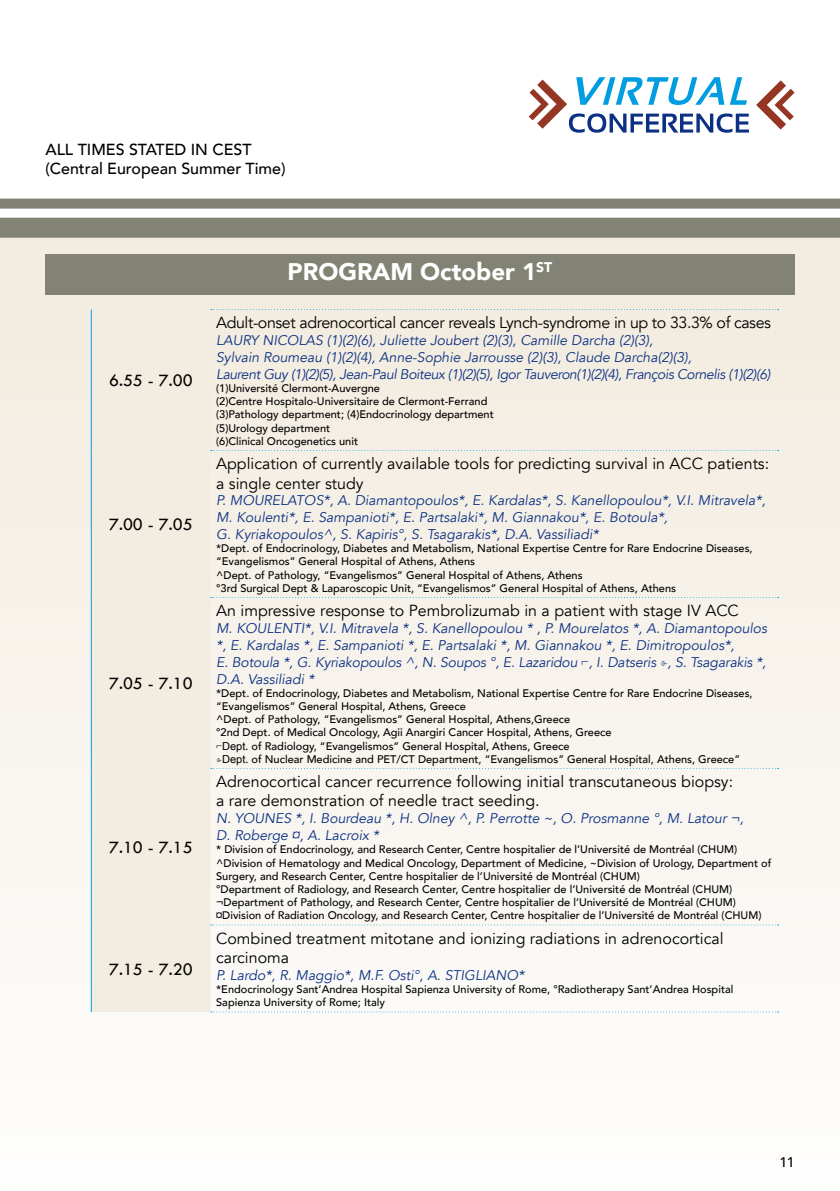
<style>
.page{position:relative;width:840px;height:1191px;background:#fff}
.page>*{position:absolute;margin:0;border:0;box-sizing:border-box;transform-origin:0 0}
.t1{font:900 24px "Avenir";color:#fff}
.t2{font:18px "Tw Cen";color:#000}
.t3{font:16px/19.2px "Avenir";color:#000}
.t4{font:16px "Avenir";letter-spacing:-.025em;color:#000}
.t5{font:500 16px/19.2px "Avenir";color:#000}
.t6{font:italic 14px/16.8px "Avenir";color:#0c3183}
.t7{font:500 14px "Avenir";color:#000}
.t8{font:500 11px/13.2px "Avenir";color:#000}
.s1{font-family:"Arial Unicode MS";font-style:normal}
.s2{font-family:"Arial Unicode MS";font-weight:400}
</style>
<div class="page">
<div style="left:0;top:228px;width:839px;height:963px;background:linear-gradient(to bottom,#f1eadd,#fefefd)"></div>
<svg style="left:756px;top:80px;width:38px;height:50px"></svg>
<svg style="left:528px;top:77px;width:220px;height:56px"></svg>
<div style="left:0;top:199px;width:839px;height:10px;background:#818174"></div>
<div style="left:0;top:218px;width:839px;height:20px;background:#838375"></div>
<div style="left:45px;top:254px;width:749px;height:41px;background:#838375"></div>
<div style="left:92px;top:309px;width:118px;height:703px;background:#f3ece0"></div>
<hr style="left:91px;top:309px;width:1px;height:141px;background:#009ee1">
<hr style="left:91px;top:450px;width:1px;height:147px;background:#009ee1">
<hr style="left:91px;top:597px;width:1px;height:171px;background:#009ee1">
<hr style="left:91px;top:768px;width:1px;height:157px;background:#009ee1">
<hr style="left:91px;top:925px;width:1px;height:87px;background:#009ee1">
<svg style="left:211px;top:309px;width:567px;height:1px"></svg>
<svg style="left:211px;top:450px;width:567px;height:1px"></svg>
<svg style="left:211px;top:597px;width:567px;height:1px"></svg>
<svg style="left:211px;top:768px;width:567px;height:1px"></svg>
<svg style="left:211px;top:924px;width:567px;height:1px"></svg>
<svg style="left:211px;top:1011px;width:567px;height:1px"></svg>
<h3 class="t5" style="left:45px;top:142px;width:241px">ALL TIMES STATED IN CEST (Central European Summer Time)</h3>
<h2 class="t2" style="left:109px;top:373px;width:85px">6.55 - 7.00</h2>
<h2 class="t2" style="left:109px;top:517px;width:85px">7.00 - 7.05</h2>
<h2 class="t2" style="left:109px;top:675px;width:85px">7.05 - 7.10</h2>
<h2 class="t2" style="left:109px;top:839px;width:85px">7.10 - 7.15</h2>
<h2 class="t2" style="left:109px;top:961px;width:85px">7.15 - 7.20</h2>
<h1 class="t1" style="left:287px;top:261px;width:266px">PROGRAM October 1<sup>ST</sup></h1>
<h3 class="t4" style="left:216px;top:316px;width:556px">Adult-onset adrenocortical cancer reveals Lynch-syndrome in up to 33.3% of cases</h3>
<p class="t6" style="left:216px;top:333px;width:555px">LAURY NICOLAS (1)(2)(6), Juliette Joubert (2)(3), Camille Darcha (2)(3),<br>Sylvain Roumeau (1)(2)(4), Anne-Sophie Jarrousse (2)(3), Claude Darcha(2)(3),<br>Laurent Guy (1)(2)(5), Jean-Paul Boiteux (1)(2)(5), Igor Tauveron(1)(2)(4), François Cornelis (1)(2)(6)</p>
<p class="t8" style="left:216px;top:382px;width:279px">(1)Université Clermont-Auvergne<br>(2)Centre Hospitalo-Universitaire de Clermont-Ferrand (3)Pathology department; (4)Endocrinology department (5)Urology department<br>(6)Clinical Oncogenetics unit</p>
<h3 class="t3" style="left:216px;top:456px;width:554px">Application of currently available tools for predicting survival in ACC patients: a single center study</h3>
<p class="t6" style="left:216px;top:493px;width:550px">P. MOURELATOS*, A. Diamantopoulos*, E. Kardalas*, S. Kanellopoulou*, V.I. Mitravela*,<br>M. Koulenti*, E. Sampanioti*, E. Partsalaki*, M. Giannakou*, E. Botoula*,<br>G. Kyriakopoulos^, S. Kapiris°, S. Tsagarakis*, D.A. Vassiliadi*</p>
<p class="t8" style="left:216px;top:543px;width:537px">*Dept. of Endocrinology, Diabetes and Metabolism, National Expertise Centre for Rare Endocrine Diseases, “Evangelismos” General Hospital of Athens, Athens<br>^Dept. of Pathology, “Evangelismos” General Hospital of Athens, Athens<br>°3rd Surgical Dept &amp; Laparoscopic Unit, “Evangelismos” General Hospital of Athens, Athens</p>
<h3 class="t3" style="left:216px;top:603px;width:524px">An impressive response to Pembrolizumab in a patient with stage IV ACC</h3>
<p class="t6" style="left:216px;top:621px;width:552px">M. KOULENTI*, V.I. Mitravela *, S. Kanellopoulou * , P. Mourelatos *, A. Diamantopoulos *, E. Kardalas *, E. Sampanioti *, E. Partsalaki *, M. Giannakou *, E. Dimitropoulos*,<br>E. Botoula *, G. Kyriakopoulos ^, N. Soupos °, E. Lazaridou <span class="s1">⌐</span>, I. Datseris <span class="s1">⌱</span>, S. Tsagarakis *, D.A. Vassiliadi *</p>
<p class="t8" style="left:216px;top:687px;width:537px">*Dept. of Endocrinology, Diabetes and Metabolism, National Expertise Centre for Rare Endocrine Diseases, “Evangelismos” General Hospital, Athens, Greece<br>^Dept. of Pathology, “Evangelismos” General Hospital, Athens,Greece<br>°2nd Dept. of Medical Oncology, Agii Anargiri Cancer Hospital, Athens, Greece<br><span class="s2">⌐Dept</span>. of Radiology, “Evangelismos” General Hospital, Athens, Greece<br><span class="s2">⌱Dept</span>. of Nuclear Medicine and PET/CT Department, “Evangelismos” General Hospital, Athens, Greece”</p>
<h3 class="t3" style="left:216px;top:774px;width:518px">Adrenocortical cancer recurrence following initial transcutaneous biopsy: a rare demonstration of needle tract seeding.</h3>
<p class="t6" style="left:216px;top:811px;width:529px">N. YOUNES *, I. Bourdeau *, H. Olney ^, P. Perrotte ~, O. Prosmanne °, M. Latour ¬,<br>D. Roberge ¤, A. Lacroix *</p>
<p class="t8" style="left:216px;top:844px;width:556px">* Division of Endocrinology, and Research Center, Centre hospitalier de l’Université de Montréal (CHUM) ^Division of Hematology and Medical Oncology, Department of Medicine, ~Division of Urology, Department of Surgery, and Research Center, Centre hospitalier de l’Université de Montréal (CHUM)<br>°Department of Radiology, and Research Center, Centre hospitalier de l’Université de Montréal (CHUM) ¬Department of Pathology, and Research Center, Centre hospitalier de l’Université de Montréal (CHUM) ¤Division of Radiation Oncology, and Research Center, Centre hospitalier de l’Université de Montréal (CHUM)</p>
<h3 class="t3" style="left:216px;top:930px;width:508px">Combined treatment mitotane and ionizing radiations in adrenocortical carcinoma</h3>
<p class="t6" style="left:216px;top:968px;width:309px">P. Lardo*, R. Maggio*, M.F. Osti°, A. STIGLIANO*</p>
<p class="t8" style="left:216px;top:983px;width:518px">*Endocrinology Sant’Andrea Hospital Sapienza University of Rome, °Radiotherapy Sant’Andrea Hospital<br>Sapienza University of Rome; Italy</p>
<p class="t7" style="left:779px;top:1155px;width:17px">11</p>
</div>
